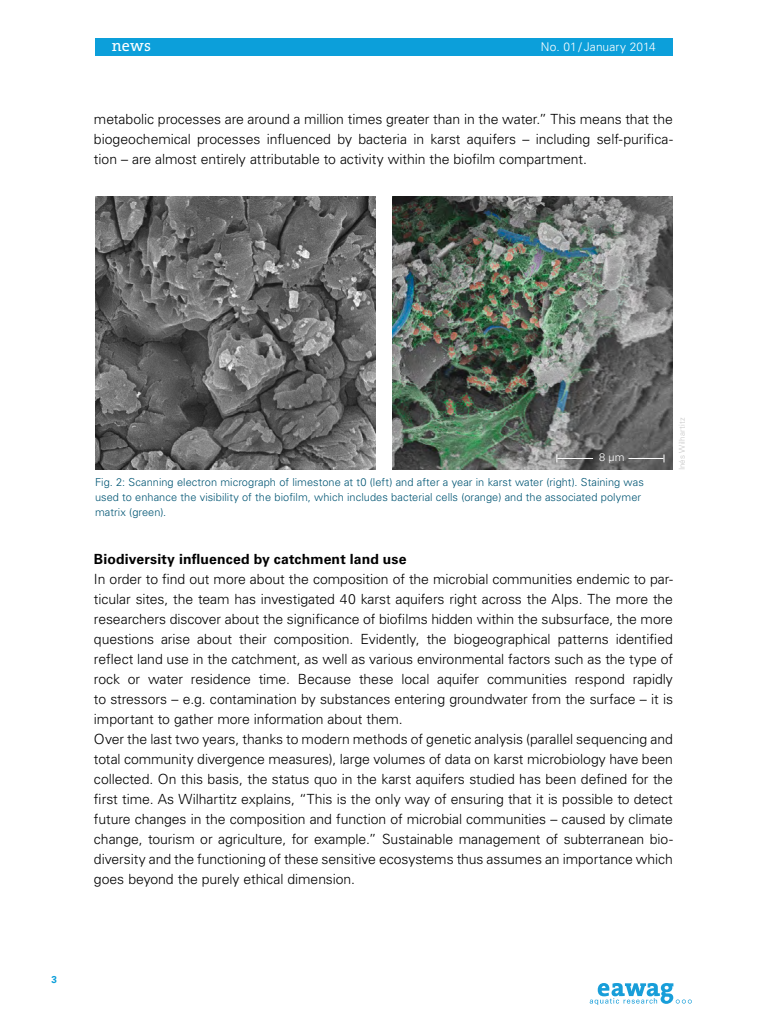
<style>
.page{position:relative;width:768px;height:1024px;background:#fff}
.page>*{position:absolute;margin:0;border:0;box-sizing:border-box;transform-origin:0 0}
.t1{font:16px "The Serif B5 Plain";color:#fff}
.t2{font:300 14px/20px "Univers LT Std";letter-spacing:-.005em;color:#000;text-align:justify}
.t3{font:700 14px "Univers LT Std";letter-spacing:.01em;color:#000}
.t4{font:300 12px "Univers LT Std";letter-spacing:.005em;color:#fff}
.t5{font:300 11px/15px "Univers LT Std";letter-spacing:.005em;color:#015574}
.t6{font:300 11px "Univers LT Std";color:#fff}
.t7{font:700 10px "Univers LT Std";color:#0c9fda}
.t8{font:300 8px "Univers LT Std";letter-spacing:.015em;color:#c6c6c6}
</style>
<div class="page">
<img style="left:95px;top:197px;width:281px;height:272px">
<img style="left:392px;top:197px;width:281px;height:272px">
<div style="left:95px;top:38px;width:578px;height:17px;background:#0c9fda"></div>
<svg style="left:590px;top:983px;width:102px;height:22px"></svg>
<hr style="left:557px;top:458px;width:36px;height:1px;background:#fff">
<hr style="left:628px;top:458px;width:35px;height:1px;background:#fff">
<p class="t1" style="left:112px;top:37px;width:41px">news</p>
<p class="t4" style="left:541px;top:39px;width:117px">No. 01 / January 2014</p>
<p class="t2" style="left:94px;top:109px;width:580px">metabolic processes are around a million times greater than in the water.” This means that the biogeochemical processes influenced by bacteria in karst aquifers – including self-purifica&shy;tion – are almost entirely attributable to activity within the biofilm compartment.</p>
<p class="t7" style="left:51px;top:974px;width:7px">3</p>
<p class="t6" style="left:599px;top:451px;width:27px">8 µm</p>
<p class="t5" style="left:95px;top:475px;width:550px">Fig. 2: Scanning electron micrograph of limestone at t0 (left) and after a year in karst water (right). Staining was used to enhance the visibility of the biofilm, which includes bacterial cells (orange) and the associated polymer matrix (green).</p>
<p class="t8" style="left:677px;top:470px;width:54px;rotate:-90deg">Inés Wilhartitz</p>
<p class="t3" style="left:94px;top:551px;width:314px">Biodiversity influenced by catchment land use</p>
<p class="t2" style="left:94px;top:569px;width:581px">In order to find out more about the composition of the microbial communities endemic to par&shy;ticular sites, the team has investigated 40 karst aquifers right across the Alps. The more the researchers discover about the significance of biofilms hidden within the subsurface, the more questions arise about their composition. Evidently, the biogeographical patterns identified reflect land use in the catchment, as well as various environmental factors such as the type of rock or water residence time. Because these local aquifer communities respond rapidly to stressors – e.g. contamination by substances entering groundwater from the surface – it is important to gather more information about them.</p>
<p class="t2" style="left:94px;top:729px;width:581px">Over the last two years, thanks to modern methods of genetic analysis (parallel sequencing and total community divergence measures), large volumes of data on karst microbiology have been collected. On this basis, the status quo in the karst aquifers studied has been defined for the first time. As Wilhartitz explains, “This is the only way of ensuring that it is possible to detect future changes in the composition and function of microbial communities – caused by climate change, tourism or agriculture, for example.” Sustainable management of subterranean bio&shy;diversity and the functioning of these sensitive ecosystems thus assumes an importance which goes beyond the purely ethical dimension.</p>
</div>
